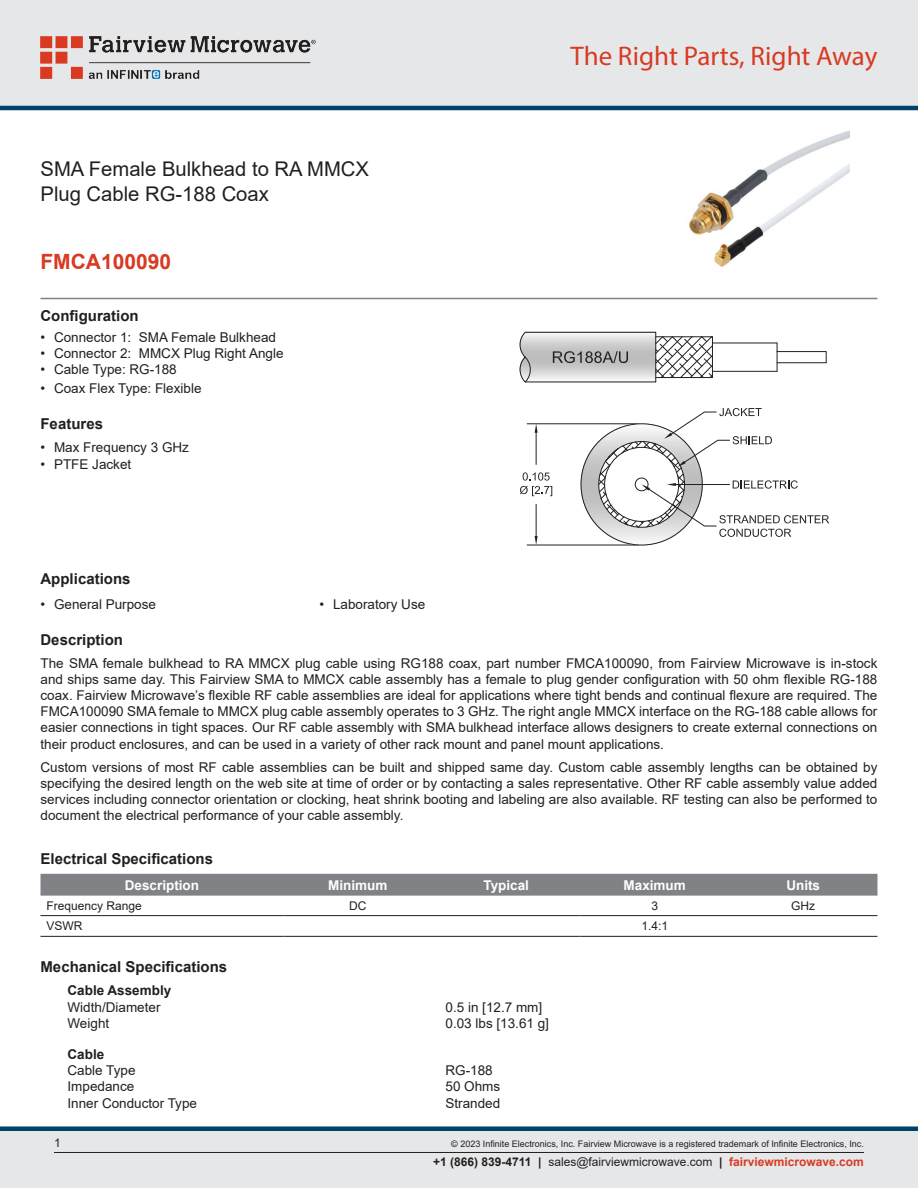
<style>
.page{position:relative;width:918px;height:1188px;background:#fff}
.page>*{position:absolute;margin:0;border:0;box-sizing:border-box;transform-origin:0 0}
.t1{font:27px "Myriad Pro";color:#d83a22}
.Branded_Part_No{font:700 21px "Arial";color:#d83a22}
.Web_Description_Para{font:20.25px/24.3px "Arial";color:#231f20}
.Head1{font:700 15px "Arial";color:#231f20}
.MarketingDescription{font:13.5px/16.2px "Arial";color:#231f20;text-align:justify}
.Specs_Para{font:13.5px "Arial";color:#231f20}
.Table_Header{font:700 13.5px "Arial";color:#fff}
.Head2_after_Head1{font:700 13.5px "Arial";color:#231f20}
.Head3{font:700 13.5px "Arial";color:#231f20}
.Table-Body{font:12px "Arial";color:#231f20}
.Copyright_disclaimer{font:9px "Arial";color:#231f20}
.s1{font-weight:700}
.s2{font-weight:700;color:#d83a22}
</style>
<div class="page">
<div style="left:0;top:1131px;width:918px;height:57px;background:#e6e7e9"></div>
<div style="left:0;top:1126px;width:918px;height:5px;background:#004268"></div>
<div style="left:0;top:0;width:918px;height:108px;background:#e6e7e9"></div>
<hr style="left:0;top:106px;width:918px;height:4px;background:#004268">
<img style="left:40px;top:36px;width:276px;height:42px">
<hr style="left:54px;top:1152px;width:810px;height:1px;background:#231f20">
<hr style="left:40px;top:298px;width:838px;height:1px;background:#808285">
<img style="left:689px;top:130px;width:160px;height:137px">
<img style="left:520px;top:333px;width:183px;height:213px">
<hr style="left:525px;top:382px;width:131px;height:1px;background:#231f20">
<hr style="left:525px;top:332px;width:131px;height:1px;background:#231f20">
<hr style="left:712px;top:371px;width:65px;height:1px;background:#231f20">
<hr style="left:712px;top:343px;width:65px;height:1px;background:#231f20">
<svg style="left:655px;top:336px;width:58px;height:42px"></svg>
<hr style="left:712px;top:337px;width:1px;height:41px;background:#231f20">
<hr style="left:656px;top:332px;width:1px;height:50px;background:#231f20">
<hr style="left:656px;top:377px;width:56px;height:1px;background:#231f20">
<hr style="left:656px;top:337px;width:56px;height:1px;background:#231f20">
<svg style="left:777px;top:343px;width:50px;height:28px"></svg>
<svg style="left:581px;top:408px;width:248px;height:137px"></svg>
<svg style="left:519px;top:332px;width:13px;height:50px"></svg>
<svg style="left:553px;top:351px;width:75px;height:13px"></svg>
<div style="left:40px;top:874px;width:838px;height:22px;background:#808285"></div>
<hr style="left:40px;top:915px;width:244px;height:1px;background:#231f20">
<hr style="left:284px;top:915px;width:148px;height:1px;background:#231f20">
<hr style="left:432px;top:915px;width:148px;height:1px;background:#231f20">
<hr style="left:580px;top:915px;width:149px;height:1px;background:#231f20">
<hr style="left:729px;top:915px;width:149px;height:1px;background:#231f20">
<hr style="left:40px;top:936px;width:244px;height:1px;background:#231f20">
<hr style="left:284px;top:936px;width:148px;height:1px;background:#231f20">
<hr style="left:432px;top:936px;width:148px;height:1px;background:#231f20">
<hr style="left:580px;top:936px;width:149px;height:1px;background:#231f20">
<hr style="left:729px;top:936px;width:149px;height:1px;background:#231f20">
<h1 class="Web_Description_Para" style="left:40px;top:157px;width:330px">SMA Female Bulkhead to RA MMCX<br>Plug Cable RG-188 Coax</h1>
<p class="Branded_Part_No" style="left:40px;top:247px;width:132px">FMCA100090</p>
<p class="Head1" style="left:40px;top:306px;width:100px">Configuration</p>
<p class="MarketingDescription" style="left:40px;top:329px;width:237px">• Connector 1: SMA Female Bulkhead</p>
<p class="MarketingDescription" style="left:40px;top:345px;width:245px">• Connector 2: MMCX Plug Right Angle</p>
<p class="MarketingDescription" style="left:40px;top:361px;width:138px">• Cable Type: RG-188</p>
<p class="MarketingDescription" style="left:40px;top:381px;width:163px">• Coax Flex Type: Flexible</p>
<p class="Head1" style="left:40px;top:414px;width:64px">Features</p>
<p class="MarketingDescription" style="left:40px;top:440px;width:150px">• Max Frequency 3 GHz</p>
<p class="MarketingDescription" style="left:40px;top:456px;width:92px">• PTFE Jacket</p>
<h1 class="t1" style="left:571px;top:39px;width:308px">The Right Parts, Right Away</h1>
<p class="Head1" style="left:40px;top:568px;width:92px">Applications</p>
<p class="MarketingDescription" style="left:40px;top:596px;width:117px">• General Purpose</p>
<p class="MarketingDescription" style="left:320px;top:596px;width:107px">• Laboratory Use</p>
<p class="Head1" style="left:40px;top:629px;width:84px">Description</p>
<p class="MarketingDescription" style="left:40px;top:655px;width:838px">The SMA female bulkhead to RA MMCX plug cable using RG188 coax, part number FMCA100090, from Fairview Microwave is in-stock and ships same day. This Fairview SMA to MMCX cable assembly has a female to plug gender configuration with 50 ohm flexible RG-188 coax. Fairview Microwave’s flexible RF cable assemblies are ideal for applications where tight bends and continual flexure are required. The FMCA100090 SMA female to MMCX plug cable assembly operates to 3 GHz. The right angle MMCX interface on the RG-188 cable allows for easier connections in tight spaces. Our RF cable assembly with SMA bulkhead interface allows designers to create external connections on their product enclosures, and can be used in a variety of other rack mount and panel mount applications.</p>
<p class="MarketingDescription" style="left:40px;top:759px;width:838px">Custom versions of most RF cable assemblies can be built and shipped same day. Custom cable assembly lengths can be obtained by specifying the desired length on the web site at time of order or by contacting a sales representative. Other RF cable assembly value added services including connector orientation or clocking, heat shrink booting and labeling are also available. RF testing can also be performed to document the electrical performance of your cable assembly.</p>
<p class="Head1" style="left:40px;top:848px;width:174px">Electrical Specifications</p>
<p class="Table_Header" style="left:125px;top:875px;width:76px">Description</p>
<p class="Table_Header" style="left:328px;top:875px;width:61px">Minimum</p>
<p class="Table_Header" style="left:483px;top:875px;width:47px">Typical</p>
<p class="Table_Header" style="left:624px;top:875px;width:64px">Maximum</p>
<p class="Table_Header" style="left:786px;top:875px;width:35px">Units</p>
<p class="Table-Body" style="left:46px;top:897px;width:97px">Frequency Range</p>
<p class="Table-Body" style="left:349px;top:897px;width:19px">DC</p>
<p class="Table-Body" style="left:651px;top:897px;width:8px">3</p>
<p class="Table-Body" style="left:791px;top:897px;width:25px">GHz</p>
<p class="Table-Body" style="left:46px;top:918px;width:37px">VSWR</p>
<p class="Table-Body" style="left:641px;top:918px;width:28px">1.4:1</p>
<p class="Head1" style="left:40px;top:957px;width:188px">Mechanical Specifications</p>
<p class="Head2_after_Head1" style="left:68px;top:981px;width:105px">Cable Assembly</p>
<p class="Specs_Para" style="left:68px;top:998px;width:95px">Width/Diameter</p>
<p class="Specs_Para" style="left:446px;top:998px;width:98px">0.5 in [12.7 mm]</p>
<p class="Specs_Para" style="left:68px;top:1014px;width:43px">Weight</p>
<p class="Specs_Para" style="left:446px;top:1014px;width:105px">0.03 lbs [13.61 g]</p>
<p class="Head3" style="left:68px;top:1045px;width:38px">Cable</p>
<p class="Specs_Para" style="left:68px;top:1061px;width:70px">Cable Type</p>
<p class="Specs_Para" style="left:446px;top:1061px;width:49px">RG-188</p>
<p class="Specs_Para" style="left:68px;top:1077px;width:68px">Impedance</p>
<p class="Specs_Para" style="left:446px;top:1077px;width:56px">50 Ohms</p>
<p class="Specs_Para" style="left:68px;top:1094px;width:131px">Inner Conductor Type</p>
<p class="Specs_Para" style="left:446px;top:1094px;width:56px">Stranded</p>
<p class="Table-Body" style="left:54px;top:1135px;width:8px">1</p>
<p class="Copyright_disclaimer" style="left:451px;top:1138px;width:414px">© 2023 Infinite Electronics, Inc. Fairview Microwave is a registered trademark of Infinite Electronics, Inc.</p>
<p class="Table-Body" style="left:433px;top:1153px;width:432px"><span class="s1">+1 (866) 839-4711 |</span> sales@fairviewmicrowave.com <span class="s1">|</span> <span class="s2">fairviewmicrowave.com</span></p>
</div>
